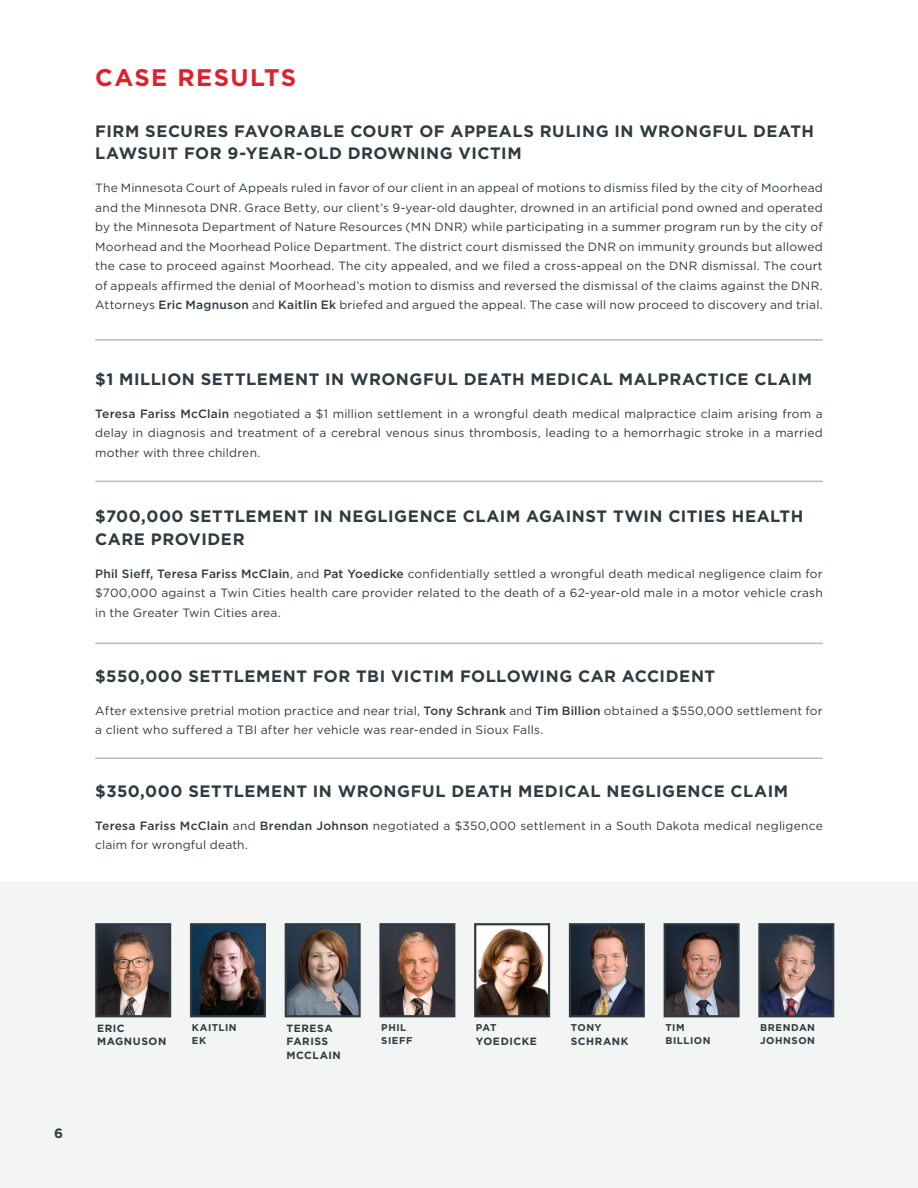
<style>
.page{position:relative;width:918px;height:1188px;background:#fff}
.page>*{position:absolute;margin:0;border:0;box-sizing:border-box;transform-origin:0 0}
.t1{font:700 24px "Gotham";letter-spacing:.06em;color:#db2230}
.Spotlight-Section_He{font:700 16.5px/22.5px "Gotham";letter-spacing:.035em;color:#2f3b41}
.t2{font:700 13.5px "Gotham";color:#2f3b41}
.Spotlight-Body{font:12px/19.5px "Gotham";letter-spacing:.015em;color:#2f3b41;text-align:justify}
.Spotlight_Name{font:700 10.5px/13.5px "Gotham";letter-spacing:.05em;color:#2f3b41}
.Spotlight_Name-2{font:700 9.9px/12.6px "Gotham";letter-spacing:.055em;color:#2f3b41}
.s1{font-weight:500}
</style>
<div class="page">
<div style="left:0;top:881px;width:918px;height:307px;background:#f3f4f4"></div>
<hr style="left:95px;top:339px;width:728px;height:2px;background:#bbbaba">
<hr style="left:95px;top:481px;width:728px;height:1px;background:#bbbaba">
<img style="left:284px;top:923px;width:77px;height:95px">
<img style="left:379px;top:923px;width:77px;height:95px">
<img style="left:474px;top:923px;width:77px;height:95px">
<img style="left:568px;top:923px;width:77px;height:95px">
<img style="left:663px;top:923px;width:77px;height:95px">
<img style="left:758px;top:923px;width:77px;height:95px">
<img style="left:95px;top:923px;width:77px;height:95px">
<img style="left:190px;top:923px;width:76px;height:95px">
<hr style="left:95px;top:643px;width:728px;height:1px;background:#bbbaba">
<hr style="left:95px;top:758px;width:728px;height:1px;background:#bbbaba">
<p class="t1" style="left:95px;top:61px;width:202px">CASE RESULTS</p>
<p class="Spotlight-Section_He" style="left:95px;top:120px;width:720px">FIRM SECURES FAVORABLE COURT OF APPEALS RULING IN WRONGFUL DEATH<br>LAWSUIT FOR 9-YEAR-OLD DROWNING VICTIM</p>
<p class="Spotlight-Body" style="left:95px;top:178px;width:729px">The Minnesota Court of Appeals ruled in favor of our client in an appeal of motions to dismiss filed by the city of Moorhead and the Minnesota DNR. Grace Betty, our client’s 9-year-old daughter, drowned in an artificial pond owned and operated by the Minnesota Department of Nature Resources (MN DNR) while participating in a summer program run by the city of Moorhead and the Moorhead Police Department. The district court dismissed the DNR on immunity grounds but allowed the case to proceed against Moorhead. The city appealed, and we filed a cross-appeal on the DNR dismissal. The court of appeals affirmed the denial of Moorhead’s motion to dismiss and reversed the dismissal of the claims against the DNR.<br>Attorneys <span class="s1">Eric Magnuson</span> and <span class="s1">Kaitlin Ek</span> briefed and argued the appeal. The case will now proceed to discovery and trial.</p>
<p class="Spotlight-Section_He" style="left:95px;top:368px;width:718px">$1 MILLION SETTLEMENT IN WRONGFUL DEATH MEDICAL MALPRACTICE CLAIM</p>
<p class="Spotlight-Body" style="left:95px;top:404px;width:729px"><span class="s1">Teresa Fariss McClain</span> negotiated a $1 million settlement in a wrongful death medical malpractice claim arising from a delay in diagnosis and treatment of a cerebral venous sinus thrombosis, leading to a hemorrhagic stroke in a married mother with three children.</p>
<p class="Spotlight-Section_He" style="left:95px;top:505px;width:709px">$700,000 SETTLEMENT IN NEGLIGENCE CLAIM AGAINST TWIN CITIES HEALTH<br>CARE PROVIDER</p>
<p class="Spotlight-Body" style="left:95px;top:563px;width:729px"><span class="s1">Phil Sieff, Teresa Fariss McClain</span>, and <span class="s1">Pat Yoedicke</span> confidentially settled a wrongful death medical negligence claim for $700,000 against a Twin Cities health care provider related to the death of a 62-year-old male in a motor vehicle crash in the Greater Twin Cities area.</p>
<p class="Spotlight-Section_He" style="left:95px;top:665px;width:621px">$550,000 SETTLEMENT FOR TBI VICTIM FOLLOWING CAR ACCIDENT</p>
<p class="Spotlight-Body" style="left:95px;top:701px;width:729px">After extensive pretrial motion practice and near trial, <span class="s1">Tony Schrank</span> and <span class="s1">Tim Billion</span> obtained a $550,000 settlement for a client who suffered a TBI after her vehicle was rear-ended in Sioux Falls.</p>
<p class="Spotlight-Section_He" style="left:95px;top:780px;width:694px">$350,000 SETTLEMENT IN WRONGFUL DEATH MEDICAL NEGLIGENCE CLAIM</p>
<p class="Spotlight-Body" style="left:95px;top:815px;width:729px"><span class="s1">Teresa Fariss McClain</span> and <span class="s1">Brendan Johnson</span> negotiated a $350,000 settlement in a South Dakota medical negligence claim for wrongful death.</p>
<p class="t2" style="left:54px;top:1124px;width:10px">6</p>
<p class="Spotlight_Name" style="left:97px;top:1021px;width:71px">ERIC<br>MAGNUSON</p>
<p class="Spotlight_Name-2" style="left:192px;top:1021px;width:46px">KAITLIN<br>EK</p>
<p class="Spotlight_Name" style="left:287px;top:1021px;width:56px">TERESA<br>FARISS<br>MCCLAIN</p>
<p class="Spotlight_Name-2" style="left:381px;top:1021px;width:33px">PHIL<br>SIEFF</p>
<p class="Spotlight_Name-2" style="left:476px;top:1021px;width:22px">PAT</p>
<p class="Spotlight_Name" style="left:476px;top:1034px;width:62px">YOEDICKE</p>
<p class="Spotlight_Name-2" style="left:571px;top:1021px;width:32px">TONY</p>
<p class="Spotlight_Name" style="left:571px;top:1034px;width:59px">SCHRANK</p>
<p class="Spotlight_Name-2" style="left:665px;top:1021px;width:47px">TIM<br>BILLION</p>
<p class="Spotlight_Name-2" style="left:760px;top:1021px;width:56px">BRENDAN</p>
<p class="Spotlight_Name-2" style="left:760px;top:1034px;width:56px">JOHNSON</p>
</div>
